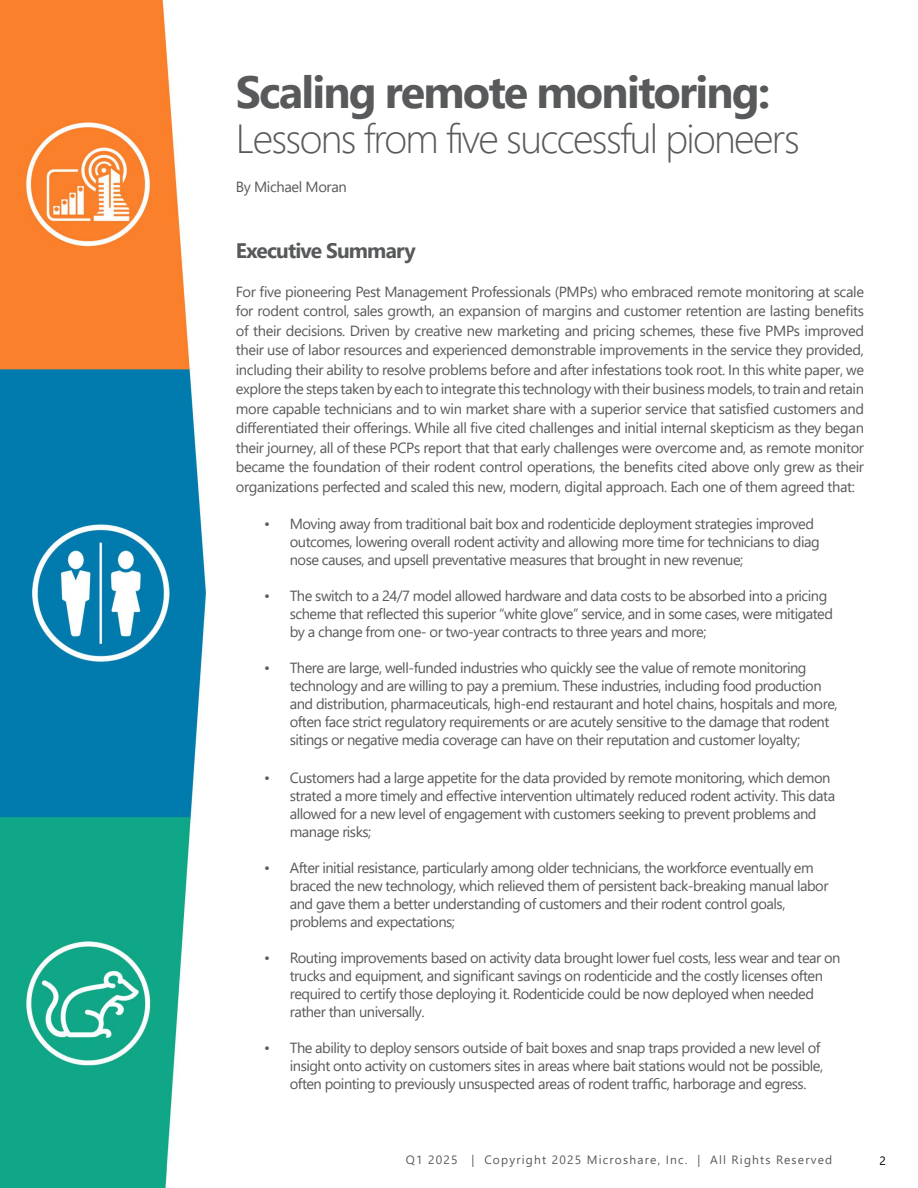
<style>
.page{position:relative;width:918px;height:1188px;background:#fff}
.page>*{position:absolute;margin:0;border:0;box-sizing:border-box;transform-origin:0 0}
.t1{font:700 45px "Segoe UI";letter-spacing:-.04em;color:#58595b}
.t2{font:300 40.5px "Segoe UI";letter-spacing:-.04em;color:#58595b}
.t3{font:700 21px "Segoe UI";letter-spacing:-.04em;color:#58595b}
.t4{font:14.7px/18px "Segoe UI";letter-spacing:-.035em;color:#58595b}
.t5{font:12px "Segoe UI";letter-spacing:.1em;color:#58595b}
.t6{font:12px "Segoe UI";color:#000}
</style>
<div class="page">
<img style="left:0;top:0;width:207px;height:1188px">
<h1 class="t1" style="left:236px;top:49px;width:536px">Scaling remote monitoring:</h1>
<h2 class="t2" style="left:236px;top:100px;width:565px">Lessons from five successful pioneers</h2>
<p class="t4" style="left:236px;top:176px;width:112px">By Michael Moran</p>
<h3 class="t3" style="left:236px;top:231px;width:182px">Executive Summary</h3>
<p class="t4" style="left:236px;top:280px;width:630px;line-height:19.5px;text-align:justify">For five pioneering Pest Management Professionals (PMPs) who embraced remote monitoring at scale for rodent control, sales growth, an expansion of margins and customer retention are lasting benefits of their decisions. Driven by creative new marketing and pricing schemes, these five PMPs improved their use of labor resources and experienced demonstrable improvements in the service they provided, including their ability to resolve problems before and after infestations took root. In this white paper, we explore the steps taken by each to integrate this technology with their business models, to train and retain more capable technicians and to win market share with a superior service that satisfied customers and differentiated their offerings. While all five cited challenges and initial internal skepticism as they began their journey, all of these PCPs report that that early challenges were overcome and, as remote monitor became the foundation of their rodent control operations, the benefits cited above only grew as their organizations perfected and scaled this new, modern, digital approach. Each one of them agreed that:</p>
<p class="t4" style="left:290px;top:514px;width:531px;text-indent:-26px">• Moving away from traditional bait box and rodenticide deployment strategies improved outcomes, lowering overall rodent activity and allowing more time for technicians to diag nose causes, and upsell preventative measures that brought in new revenue;</p>
<p class="t4" style="left:290px;top:586px;width:545px;text-indent:-26px">• The switch to a 24/7 model allowed hardware and data costs to be absorbed into a pricing scheme that reflected this superior “white glove” service, and in some cases, were mitigated by a change from one- or two-year contracts to three years and more;</p>
<p class="t4" style="left:290px;top:658px;width:549px;text-indent:-26px">• There are large, well-funded industries who quickly see the value of remote monitoring technology and are willing to pay a premium. These industries, including food production and distribution, pharmaceuticals, high-end restaurant and hotel chains, hospitals and more, often face strict regulatory requirements or are acutely sensitive to the damage that rodent sitings or negative media coverage can have on their reputation and customer loyalty;</p>
<p class="t4" style="left:290px;top:767px;width:547px;text-indent:-26px">• Customers had a large appetite for the data provided by remote monitoring, which demon strated a more timely and effective intervention ultimately reduced rodent activity. This data allowed for a new level of engagement with customers seeking to prevent problems and manage risks;</p>
<p class="t4" style="left:290px;top:857px;width:540px;text-indent:-26px">• After initial resistance, particularly among older technicians, the workforce eventually em braced the new technology, which relieved them of persistent back-breaking manual labor and gave them a better understanding of customers and their rodent control goals, problems and expectations;</p>
<p class="t4" style="left:290px;top:947px;width:552px;text-indent:-26px">• Routing improvements based on activity data brought lower fuel costs, less wear and tear on trucks and equipment, and significant savings on rodenticide and the costly licenses often required to certify those deploying it. Rodenticide could be now deployed when needed rather than universally.</p>
<p class="t4" style="left:290px;top:1037px;width:535px;text-indent:-26px">• The ability to deploy sensors outside of bait boxes and snap traps provided a new level of insight onto activity on customers sites in areas where bait stations would not be possible, often pointing to previously unsuspected areas of rodent traffic, harborage and egress.</p>
<p class="t5" style="left:406px;top:1148px;width:428px">Q1 2025 | Copyright 2025 Microshare, Inc. | All Rights Reserved</p>
<p class="t6" style="left:879px;top:1149px;width:8px">2</p>
</div>
